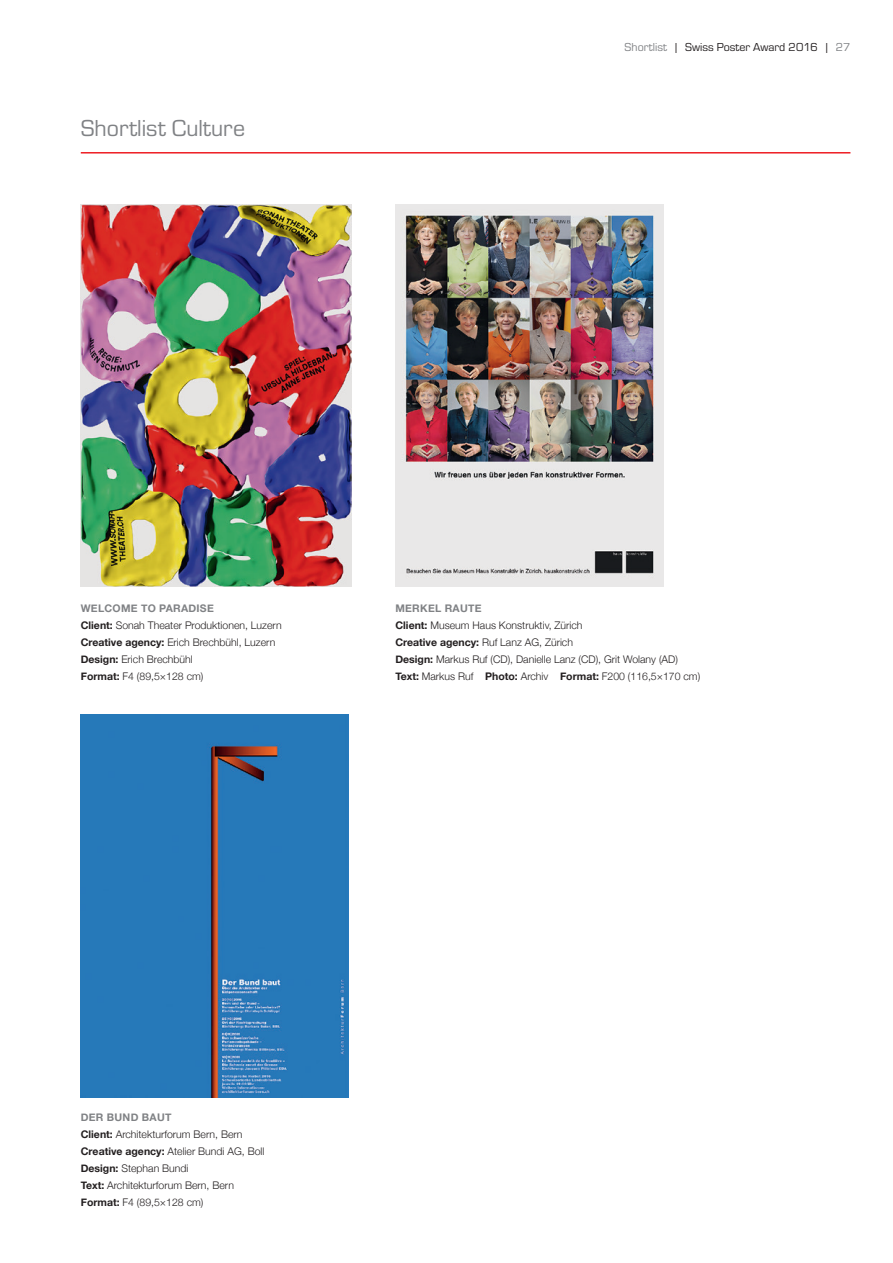
<style>
.page{position:relative;width:893px;height:1263px;background:#fff}
.page>*{position:absolute;margin:0;border:0;box-sizing:border-box;transform-origin:0 0}
.t1{font:24px "Eurostile";color:#808285}
.t2{font:12px "Eurostile";color:#231f20}
.t3{font:300 10.5px/17px "Helvetica Neue";color:#231f20}
.s1{color:#808285}
.s2{font-weight:700;color:#808285}
.s3{font-weight:700}
</style>
<div class="page">
<hr style="left:81px;top:152px;width:769px;height:2px;background:#ee1d23">
<img style="left:81px;top:714px;width:268px;height:383px">
<img style="left:395px;top:204px;width:268px;height:383px">
<img style="left:81px;top:204px;width:270px;height:383px">
<h1 class="t1" style="left:81px;top:112px;width:166px">Shortlist Culture</h1>
<p class="t2" style="left:625px;top:39px;width:227px"><span class="s1">Shortlist</span> | Swiss Poster Award 2016 | <span class="s1">27</span></p>
<p class="t3" style="left:81px;top:599px;width:202px"><span class="s2">WELCOME TO PARADISE<br></span><span class="s3">Client:</span> Sonah Theater Produktionen, Luzern<br><span class="s3">Creative agency:</span> Erich Brechbühl, Luzern<br><span class="s3">Design:</span> Erich Brechbühl<br><span class="s3">Format:</span> F4 (89,5×128 cm)</p>
<p class="t3" style="left:395px;top:599px;width:306px"><span class="s2">MERKEL RAUTE<br></span><span class="s3">Client:</span> Museum Haus Konstruktiv, Zürich<br><span class="s3">Creative agency:</span> Ruf Lanz AG, Zürich<br><span class="s3">Design:</span> Markus Ruf (CD), Danielle Lanz (CD), Grit Wolany (AD)<br><span class="s3">Text:</span> Markus Ruf <span class="s3">Photo:</span> Archiv <span class="s3">Format:</span> F200 (116,5×170 cm)</p>
<p class="t3" style="left:81px;top:1108px;width:185px"><span class="s2">DER BUND BAUT<br></span><span class="s3">Client:</span> Architekturforum Bern, Bern<br><span class="s3">Creative agency:</span> Atelier Bundi AG, Boll<br><span class="s3">Design:</span> Stephan Bundi<br><span class="s3">Text:</span> Architekturforum Bern, Bern<br><span class="s3">Format:</span> F4 (89,5×128 cm)</p>
</div>
